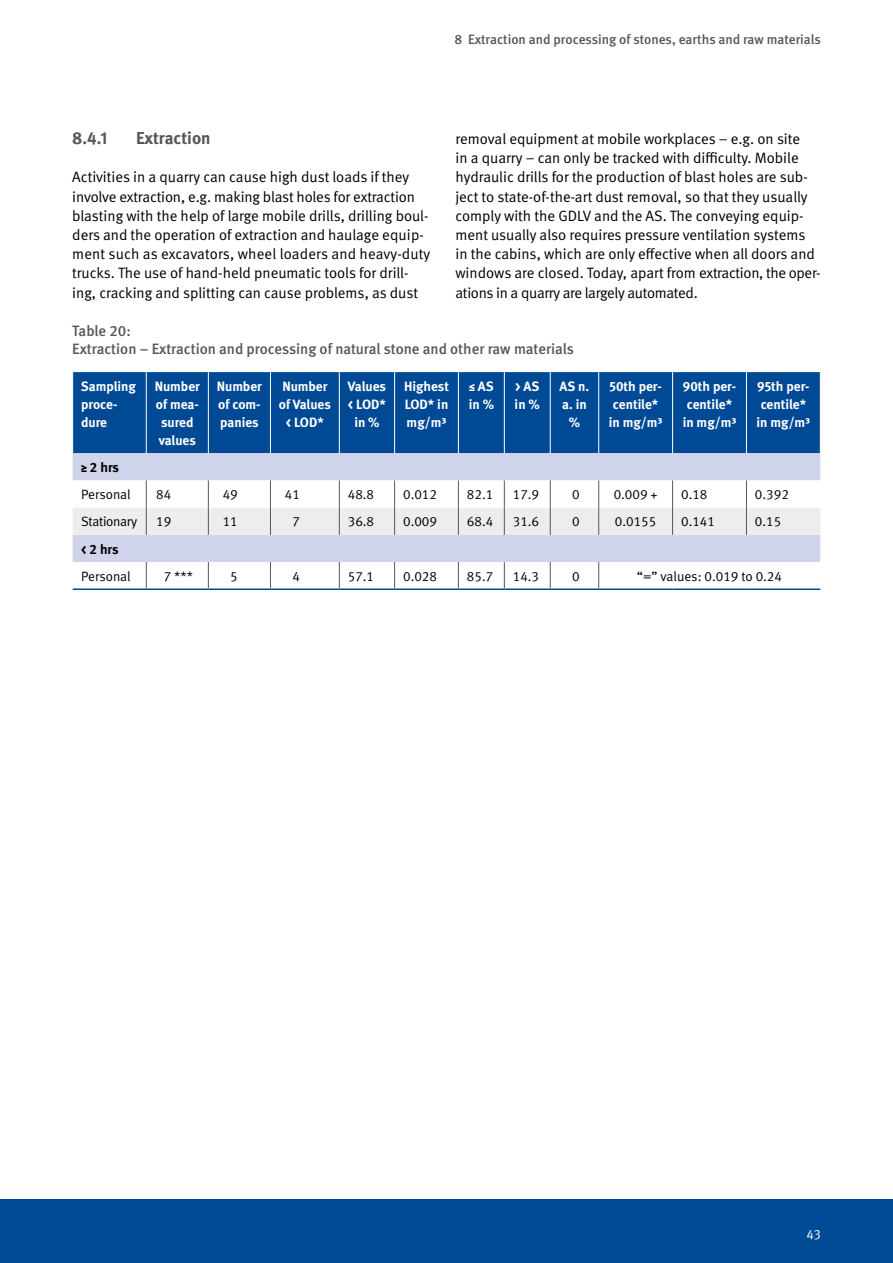
<style>
.page{position:relative;width:893px;height:1263px;background:#fff}
.page>*{position:absolute;margin:0;border:0;box-sizing:border-box;transform-origin:0 0}
.Headlines_H3_1_1_1{font:700 17.25px "DGUV Meta";color:#575756}
.Innenteil_P_Grundtext{font:15px/19.2px "DGUV Meta";color:#000}
.Tabellen_und_Bilder_P_Tabellenueberschri{font:500 15px/18px "DGUV Meta";color:#575756}
.Tabellen_und_Bilder_P_Kopfzeile_Tabelle{font:700 13.5px/18px "DGUV Meta";color:#fff;text-align:center}
.Tabellen_und_Bilder_P_Tabelle_Fuss{font:13.5px "DGUV Meta";color:#000}
.t1{font:500 13.5px "DGUV Meta";color:#575756}
.Tabellen_und_Bilder_P_Tabellenzeile_norm{font:13.5px "DGUV Meta";color:#000}
.Tabellen_und_Bilder_P_Tabelle_Zwischen{font:700 13.5px "DGUV Meta";letter-spacing:-.005em;color:#000}
.Tabellen_und_Bilder_P_Tabelle_Fuss-2{font:13.5px "DGUV Meta";letter-spacing:-.02em;color:#000}
.t2{font:13.5px "DGUV Meta";color:#fff}
</style>
<div class="page">
<div style="left:0;top:1199px;width:893px;height:64px;background:#004994"></div>
<div style="left:73px;top:372px;width:747px;height:81px;background:#004994"></div>
<div style="left:73px;top:453px;width:747px;height:109px;background:#d0d4eb"></div>
<hr style="left:146px;top:372px;width:1px;height:81px;background:#fff">
<hr style="left:208px;top:372px;width:1px;height:81px;background:#fff">
<hr style="left:270px;top:372px;width:1px;height:81px;background:#fff">
<hr style="left:339px;top:372px;width:1px;height:81px;background:#fff">
<hr style="left:394px;top:372px;width:1px;height:81px;background:#fff">
<hr style="left:458px;top:372px;width:1px;height:81px;background:#fff">
<hr style="left:504px;top:372px;width:1px;height:81px;background:#fff">
<hr style="left:550px;top:372px;width:1px;height:81px;background:#fff">
<hr style="left:598px;top:372px;width:1px;height:81px;background:#fff">
<hr style="left:672px;top:372px;width:1px;height:81px;background:#fff">
<hr style="left:746px;top:372px;width:1px;height:81px;background:#fff">
<hr style="left:73px;top:588px;width:73px;height:2px;background:#004994">
<hr style="left:146px;top:588px;width:62px;height:2px;background:#004994">
<hr style="left:208px;top:588px;width:62px;height:2px;background:#004994">
<hr style="left:270px;top:588px;width:69px;height:2px;background:#004994">
<hr style="left:339px;top:588px;width:56px;height:2px;background:#004994">
<hr style="left:395px;top:588px;width:63px;height:2px;background:#004994">
<hr style="left:458px;top:588px;width:46px;height:2px;background:#004994">
<hr style="left:504px;top:588px;width:46px;height:2px;background:#004994">
<hr style="left:550px;top:588px;width:49px;height:2px;background:#004994">
<svg style="left:73px;top:562px;width:527px;height:27px"></svg>
<hr style="left:599px;top:588px;width:74px;height:2px;background:#004994">
<hr style="left:673px;top:588px;width:73px;height:2px;background:#004994">
<hr style="left:746px;top:588px;width:74px;height:2px;background:#004994">
<svg style="left:73px;top:480px;width:747px;height:55px"></svg>
<p class="t1" style="left:454px;top:32px;width:368px">8 Extraction and processing of stones, earths and raw materials</p>
<h3 class="Headlines_H3_1_1_1" style="left:72px;top:128px;width:37px">8.4.1</h3>
<h3 class="Headlines_H3_1_1_1" style="left:136px;top:128px;width:76px">Extraction</h3>
<p class="Innenteil_P_Grundtext" style="left:72px;top:168px;width:360px">Activities in a quarry can cause high dust loads if they involve extraction, e.g. making blast holes for extraction blasting with the help of large mobile drills, drilling boul&shy;ders and the operation of extraction and haulage equip&shy;ment such as excavators, wheel loaders and heavy-duty trucks. The use of hand-held pneumatic tools for drill&shy;ing, cracking and splitting can cause problems, as dust</p>
<p class="Innenteil_P_Grundtext" style="left:455px;top:130px;width:367px">removal equipment at mobile workplaces – e.g. on site<br>in a quarry – can only be tracked with difficulty. Mobile hydraulic drills for the production of blast holes are sub&shy;ject to state-of-the-art dust removal, so that they usually comply with the GDLV and the AS. The conveying equip&shy;ment usually also requires pressure ventilation systems in the cabins, which are only effective when all doors and windows are closed. Today, apart from extraction, the oper&shy;ations in a quarry are largely automated.</p>
<p class="Tabellen_und_Bilder_P_Tabellenueberschri" style="left:72px;top:322px;width:503px">Table 20:<br>Extraction – Extraction and processing of natural stone and other raw materials</p>
<p class="Tabellen_und_Bilder_P_Kopfzeile_Tabelle" style="left:81px;top:377px;width:57px;text-align:left">Sampling proce&shy;dure</p>
<p class="Tabellen_und_Bilder_P_Kopfzeile_Tabelle" style="left:155px;top:377px;width:47px">Number of mea&shy;sured values</p>
<p class="Tabellen_und_Bilder_P_Kopfzeile_Tabelle" style="left:217px;top:377px;width:47px;text-align:justify">Number of com&shy;panies</p>
<p class="Tabellen_und_Bilder_P_Kopfzeile_Tabelle" style="left:279px;top:377px;width:53px">Number of Values &lt; LOD*</p>
<p class="Tabellen_und_Bilder_P_Kopfzeile_Tabelle" style="left:348px;top:377px;width:40px">Values &lt; LOD* in %</p>
<p class="Tabellen_und_Bilder_P_Kopfzeile_Tabelle" style="left:404px;top:377px;width:46px;text-align:justify">Highest LOD* in mg/m³</p>
<p class="Tabellen_und_Bilder_P_Kopfzeile_Tabelle" style="left:469px;top:377px;width:27px;text-align:left">≤ AS in %</p>
<p class="Tabellen_und_Bilder_P_Kopfzeile_Tabelle" style="left:515px;top:377px;width:27px;text-align:left">&gt; AS in %</p>
<p class="Tabellen_und_Bilder_P_Kopfzeile_Tabelle" style="left:560px;top:377px;width:31px">AS n. a. in %</p>
<p class="Tabellen_und_Bilder_P_Kopfzeile_Tabelle" style="left:609px;top:377px;width:55px">50th per&shy;centile* in mg/m³</p>
<p class="Tabellen_und_Bilder_P_Kopfzeile_Tabelle" style="left:683px;top:377px;width:55px">90th per&shy;centile* in mg/m³</p>
<p class="Tabellen_und_Bilder_P_Kopfzeile_Tabelle" style="left:757px;top:377px;width:55px">95th per&shy;centile* in mg/m³</p>
<p class="Tabellen_und_Bilder_P_Tabelle_Zwischen" style="left:81px;top:459px;width:39px">≥ 2 hrs</p>
<p class="Tabellen_und_Bilder_P_Tabellenzeile_norm" style="left:81px;top:487px;width:51px">Personal</p>
<p class="Tabellen_und_Bilder_P_Tabellenzeile_norm" style="left:156px;top:487px;width:17px">84</p>
<p class="Tabellen_und_Bilder_P_Tabellenzeile_norm" style="left:223px;top:487px;width:17px">49</p>
<p class="Tabellen_und_Bilder_P_Tabellenzeile_norm" style="left:285px;top:487px;width:17px">41</p>
<p class="Tabellen_und_Bilder_P_Tabellenzeile_norm" style="left:348px;top:487px;width:28px">48.8</p>
<p class="Tabellen_und_Bilder_P_Tabellenzeile_norm" style="left:403px;top:487px;width:35px">0.012</p>
<p class="Tabellen_und_Bilder_P_Tabellenzeile_norm" style="left:467px;top:487px;width:28px">82.1</p>
<p class="Tabellen_und_Bilder_P_Tabellenzeile_norm" style="left:513px;top:487px;width:28px">17.9</p>
<p class="Tabellen_und_Bilder_P_Tabellenzeile_norm" style="left:572px;top:487px;width:9px">0</p>
<p class="Tabellen_und_Bilder_P_Tabellenzeile_norm" style="left:614px;top:487px;width:45px">0.009 +</p>
<p class="Tabellen_und_Bilder_P_Tabellenzeile_norm" style="left:681px;top:487px;width:28px">0.18</p>
<p class="Tabellen_und_Bilder_P_Tabellenzeile_norm" style="left:755px;top:487px;width:35px">0.392</p>
<p class="Tabellen_und_Bilder_P_Tabelle_Fuss-2" style="left:81px;top:514px;width:58px">Stationary</p>
<p class="Tabellen_und_Bilder_P_Tabelle_Fuss" style="left:156px;top:514px;width:17px">19</p>
<p class="Tabellen_und_Bilder_P_Tabelle_Fuss" style="left:223px;top:514px;width:17px">11</p>
<p class="Tabellen_und_Bilder_P_Tabelle_Fuss" style="left:292px;top:514px;width:9px">7</p>
<p class="Tabellen_und_Bilder_P_Tabelle_Fuss" style="left:348px;top:514px;width:28px">36.8</p>
<p class="Tabellen_und_Bilder_P_Tabelle_Fuss" style="left:403px;top:514px;width:35px">0.009</p>
<p class="Tabellen_und_Bilder_P_Tabelle_Fuss" style="left:467px;top:514px;width:28px">68.4</p>
<p class="Tabellen_und_Bilder_P_Tabelle_Fuss" style="left:513px;top:514px;width:28px">31.6</p>
<p class="Tabellen_und_Bilder_P_Tabelle_Fuss" style="left:572px;top:514px;width:9px">0</p>
<p class="Tabellen_und_Bilder_P_Tabelle_Fuss" style="left:615px;top:514px;width:43px">0.0155</p>
<p class="Tabellen_und_Bilder_P_Tabelle_Fuss" style="left:681px;top:514px;width:35px">0.141</p>
<p class="Tabellen_und_Bilder_P_Tabelle_Fuss" style="left:755px;top:514px;width:28px">0.15</p>
<p class="Tabellen_und_Bilder_P_Tabelle_Zwischen" style="left:81px;top:541px;width:39px">&lt; 2 hrs</p>
<p class="Tabellen_und_Bilder_P_Tabelle_Fuss" style="left:81px;top:568px;width:51px">Personal</p>
<p class="Tabellen_und_Bilder_P_Tabelle_Fuss" style="left:164px;top:568px;width:31px">7 ***</p>
<p class="Tabellen_und_Bilder_P_Tabelle_Fuss" style="left:230px;top:568px;width:9px">5</p>
<p class="Tabellen_und_Bilder_P_Tabelle_Fuss" style="left:292px;top:568px;width:9px">4</p>
<p class="Tabellen_und_Bilder_P_Tabelle_Fuss" style="left:348px;top:568px;width:28px">57.1</p>
<p class="Tabellen_und_Bilder_P_Tabelle_Fuss" style="left:403px;top:568px;width:35px">0.028</p>
<p class="Tabellen_und_Bilder_P_Tabelle_Fuss" style="left:467px;top:568px;width:28px">85.7</p>
<p class="Tabellen_und_Bilder_P_Tabelle_Fuss" style="left:513px;top:568px;width:28px">14.3</p>
<p class="Tabellen_und_Bilder_P_Tabelle_Fuss" style="left:572px;top:568px;width:9px">0</p>
<p class="Tabellen_und_Bilder_P_Tabelle_Fuss" style="left:637px;top:568px;width:147px">“=” values: 0.019 to 0.24</p>
<p class="t2" style="left:806px;top:1226px;width:16px">43</p>
</div>
